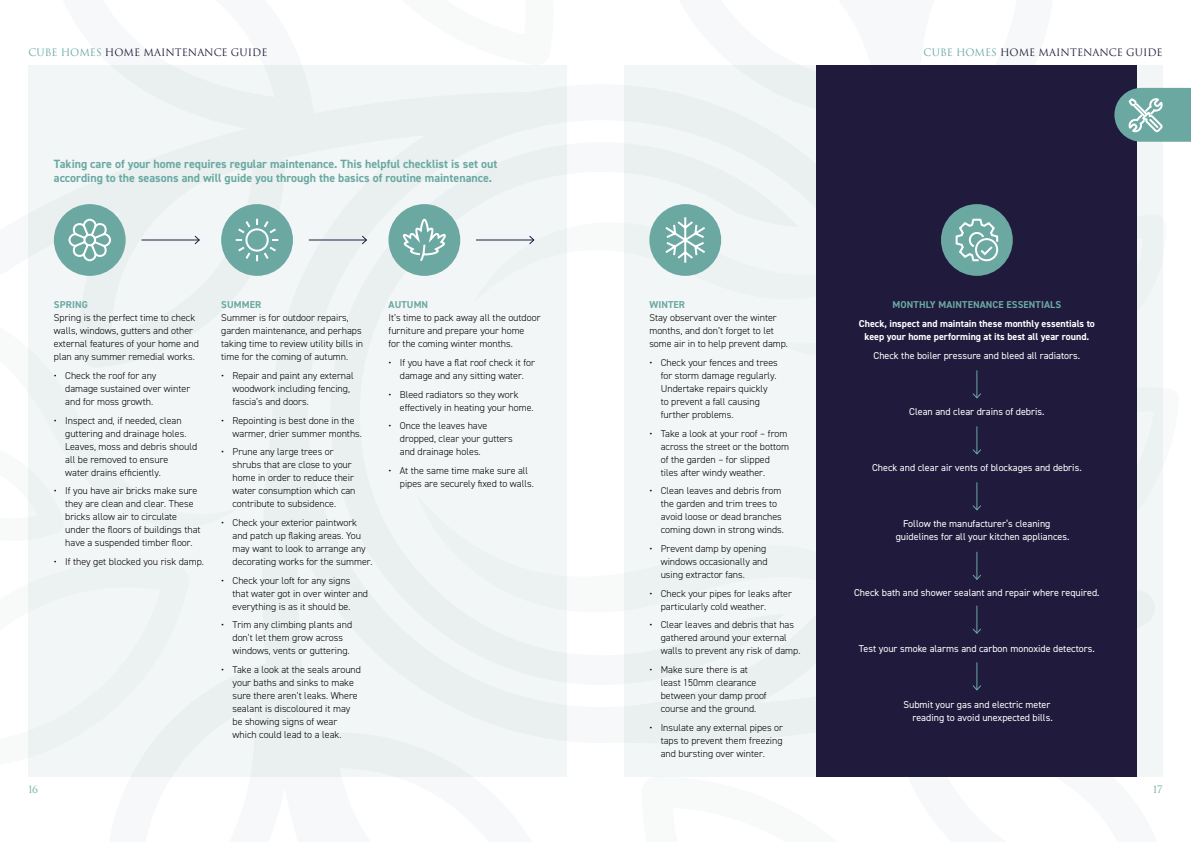
<style>
.page{position:relative;width:1191px;height:842px;background:#fff}
.page>*{position:absolute;margin:0;border:0;box-sizing:border-box;transform-origin:0 0}
.t1{font:700 12px/14px "DIN2014";color:#6aa9a3}
.t2{font:300 10px/13px "DIN2014";color:#000}
.t3{font:10px/13px "DIN2014";color:#fff}
.t4{font:700 10px/13px "DIN2014";color:#fff;text-align:center}
.t5{font:10px "Trajan Pro 3";color:#201b3d}
.t6{font:700 10px "DIN2014";letter-spacing:.01em;color:#6ba8a2}
.t7{font:10px "Trajan Pro 3";color:#6ba8a2}
.s1{color:#6ba8a2}
</style>
<div class="page">
<div style="left:28px;top:65px;width:539px;height:712px;background:#f3f6f6"></div>
<svg style="left:1137px;top:365px;width:26px;height:20px"></svg>
<svg style="left:272px;top:84px;width:544px;height:408px"></svg>
<div style="left:624px;top:492px;width:192px;height:60px;background:#f3f6f6"></div>
<div style="left:771px;top:183px;width:392px;height:182px;background:#f3f6f6"></div>
<svg style="left:272px;top:84px;width:284px;height:52px"></svg>
<div style="left:1137px;top:385px;width:26px;height:167px;background:#eff3f3"></div>
<div style="left:54px;top:204px;width:72px;height:72px;background:#6ba8a2;border-radius:50%"></div>
<div style="left:649px;top:204px;width:72px;height:72px;background:#6ba8a2;border-radius:50%"></div>
<div style="left:221px;top:204px;width:72px;height:72px;background:#6ba8a2;border-radius:50%"></div>
<div style="left:388px;top:204px;width:72px;height:72px;background:#6ba8a2;border-radius:50%"></div>
<svg style="left:235px;top:218px;width:44px;height:44px"></svg>
<div style="left:816px;top:65px;width:321px;height:712px;background:#201b3d"></div>
<svg style="left:403px;top:218px;width:43px;height:43px"></svg>
<svg style="left:68px;top:218px;width:43px;height:44px"></svg>
<hr style="left:142px;top:239px;width:57px;height:1px;background:#201b3d">
<svg style="left:194px;top:235px;width:6px;height:10px"></svg>
<hr style="left:309px;top:239px;width:57px;height:1px;background:#201b3d">
<svg style="left:361px;top:235px;width:7px;height:10px"></svg>
<svg style="left:474px;top:215px;width:342px;height:87px"></svg>
<div style="left:941px;top:204px;width:71px;height:72px;background:#6ba8a2;border-radius:50%"></div>
<svg style="left:955px;top:218px;width:44px;height:44px"></svg>
<svg style="left:972px;top:371px;width:9px;height:28px"></svg>
<svg style="left:972px;top:427px;width:9px;height:28px"></svg>
<svg style="left:972px;top:483px;width:9px;height:28px"></svg>
<svg style="left:624px;top:552px;width:539px;height:225px"></svg>
<svg style="left:651px;top:65px;width:540px;height:118px"></svg>
<p class="t5" style="left:28px;top:45px;width:240px"><span class="s1">CUBE HOMES</span> HOME MAINTENANCE GUIDE</p>
<p class="t5" style="left:923px;top:45px;width:240px"><span class="s1">CUBE HOMES</span> HOME MAINTENANCE GUIDE</p>
<p class="t1" style="left:54px;top:157px;width:445px">Taking care of your home requires regular maintenance. This helpful checklist is set out according to the seasons and will guide you through the basics of routine maintenance.</p>
<p class="t6" style="left:54px;top:298px;width:35px">SPRING</p>
<p class="t2" style="left:54px;top:311px;width:146px">Spring is the perfect time to check walls, windows, gutters and other external features of your home and plan any summer remedial works.</p>
<p class="t2" style="left:65px;top:369px;width:126px;text-indent:-11px">• Check the roof for any damage sustained over winter and for moss growth.</p>
<p class="t2" style="left:65px;top:414px;width:134px;text-indent:-11px">• Inspect and, if needed, clean guttering and drainage holes.<br>Leaves, moss and debris should all be removed to ensure<br>water drains efficiently.</p>
<p class="t2" style="left:65px;top:484px;width:137px;text-indent:-11px">• If you have air bricks make sure they are clean and clear. These bricks allow air to circulate under the floors of buildings that have a suspended timber floor.</p>
<p class="t2" style="left:54px;top:555px;width:152px">• If they get blocked you risk damp.</p>
<p class="t6" style="left:221px;top:298px;width:42px">SUMMER</p>
<p class="t2" style="left:221px;top:311px;width:143px">Summer is for outdoor repairs, garden maintenance, and perhaps taking time to review utility bills in time for the coming of autumn.</p>
<p class="t2" style="left:232px;top:369px;width:123px;text-indent:-11px">• Repair and paint any external woodwork including fencing, fascia’s and doors.</p>
<p class="t2" style="left:232px;top:414px;width:131px;text-indent:-11px">• Repointing is best done in the warmer, drier summer months.</p>
<p class="t2" style="left:232px;top:445px;width:124px;text-indent:-11px">• Prune any large trees or shrubs that are close to your home in order to reduce their water consumption which can contribute to subsidence.</p>
<p class="t2" style="left:232px;top:516px;width:142px;text-indent:-11px">• Check your exterior paintwork and patch up flaking areas. You may want to look to arrange any decorating works for the summer.</p>
<p class="t2" style="left:232px;top:574px;width:137px;text-indent:-11px">• Check your loft for any signs that water got in over winter and everything is as it should be.</p>
<p class="t2" style="left:232px;top:618px;width:121px;text-indent:-11px">• Trim any climbing plants and don’t let them grow across windows, vents or guttering.</p>
<p class="t2" style="left:232px;top:663px;width:130px;text-indent:-11px">• Take a look at the seals around your baths and sinks to make sure there aren’t leaks. Where sealant is discoloured it may be showing signs of wear which could lead to a leak.</p>
<p class="t6" style="left:388px;top:298px;width:41px">AUTUMN</p>
<p class="t2" style="left:388px;top:311px;width:153px">It’s time to pack away all the outdoor furniture and prepare your home<br>for the coming winter months.</p>
<p class="t2" style="left:388px;top:356px;width:148px;text-align:center">• If you have a flat roof check it for damage and any sitting water.</p>
<p class="t2" style="left:400px;top:388px;width:135px;text-indent:-11px">• Bleed radiators so they work effectively in heating your home.</p>
<p class="t2" style="left:400px;top:419px;width:114px;text-indent:-11px">• Once the leaves have dropped, clear your gutters and drainage holes.</p>
<p class="t2" style="left:400px;top:464px;width:135px;text-indent:-11px">• At the same time make sure all pipes are securely fixed to walls.</p>
<p class="t6" style="left:649px;top:298px;width:37px">WINTER</p>
<p class="t2" style="left:649px;top:311px;width:140px">Stay observant over the winter months, and don’t forget to let some air in to help prevent damp.</p>
<p class="t2" style="left:660px;top:356px;width:119px;text-indent:-11px">• Check your fences and trees for storm damage regularly.<br>Undertake repairs quickly to prevent a fall causing further problems.</p>
<p class="t2" style="left:660px;top:427px;width:130px;text-indent:-11px">• Take a look at your roof – from across the street or the bottom of the garden – for slipped tiles after windy weather.</p>
<p class="t2" style="left:660px;top:484px;width:125px;text-indent:-11px">• Clean leaves and debris from the garden and trim trees to avoid loose or dead branches coming down in strong winds.</p>
<p class="t2" style="left:660px;top:542px;width:108px;text-indent:-11px">• Prevent damp by opening windows occasionally and using extractor fans.</p>
<p class="t2" style="left:660px;top:587px;width:133px;text-indent:-11px">• Check your pipes for leaks after particularly cold weather.</p>
<p class="t2" style="left:660px;top:618px;width:141px;text-indent:-11px">• Clear leaves and debris that has gathered around your external walls to prevent any risk of damp.</p>
<p class="t2" style="left:660px;top:663px;width:108px;text-indent:-11px">• Make sure there is at least 150mm clearance between your damp proof course and the ground.</p>
<p class="t2" style="left:660px;top:721px;width:124px;text-align:justify;text-indent:-11px">• Insulate any external pipes or taps to prevent them freezing and bursting over winter.</p>
<p class="t6" style="left:892px;top:298px;width:170px">MONTHLY MAINTENANCE ESSENTIALS</p>
<p class="t4" style="left:859px;top:317px;width:238px">Check, inspect and maintain these monthly essentials to keep your home performing at its best all year round.</p>
<p class="t3" style="left:873px;top:349px;width:208px">Check the boiler pressure and bleed all radiators.</p>
<p class="t3" style="left:909px;top:405px;width:137px">Clean and clear drains of debris.</p>
<p class="t3" style="left:872px;top:461px;width:211px">Check and clear air vents of blockages and debris.</p>
<p class="t3" style="left:895px;top:517px;width:175px;text-indent:8px">Follow the manufacturer’s cleaning guidelines for all your kitchen appliances.</p>
<p class="t3" style="left:854px;top:586px;width:247px">Check bath and shower sealant and repair where required.</p>
<p class="t3" style="left:859px;top:642px;width:237px">Test your smoke alarms and carbon monoxide detectors.</p>
<p class="t3" style="left:903px;top:698px;width:151px;text-align:right">Submit your gas and electric meter reading to avoid unexpected bills.</p>
<p class="t7" style="left:28px;top:782px;width:11px">16</p>
<p class="t7" style="left:1153px;top:782px;width:11px">17</p>
</div>
